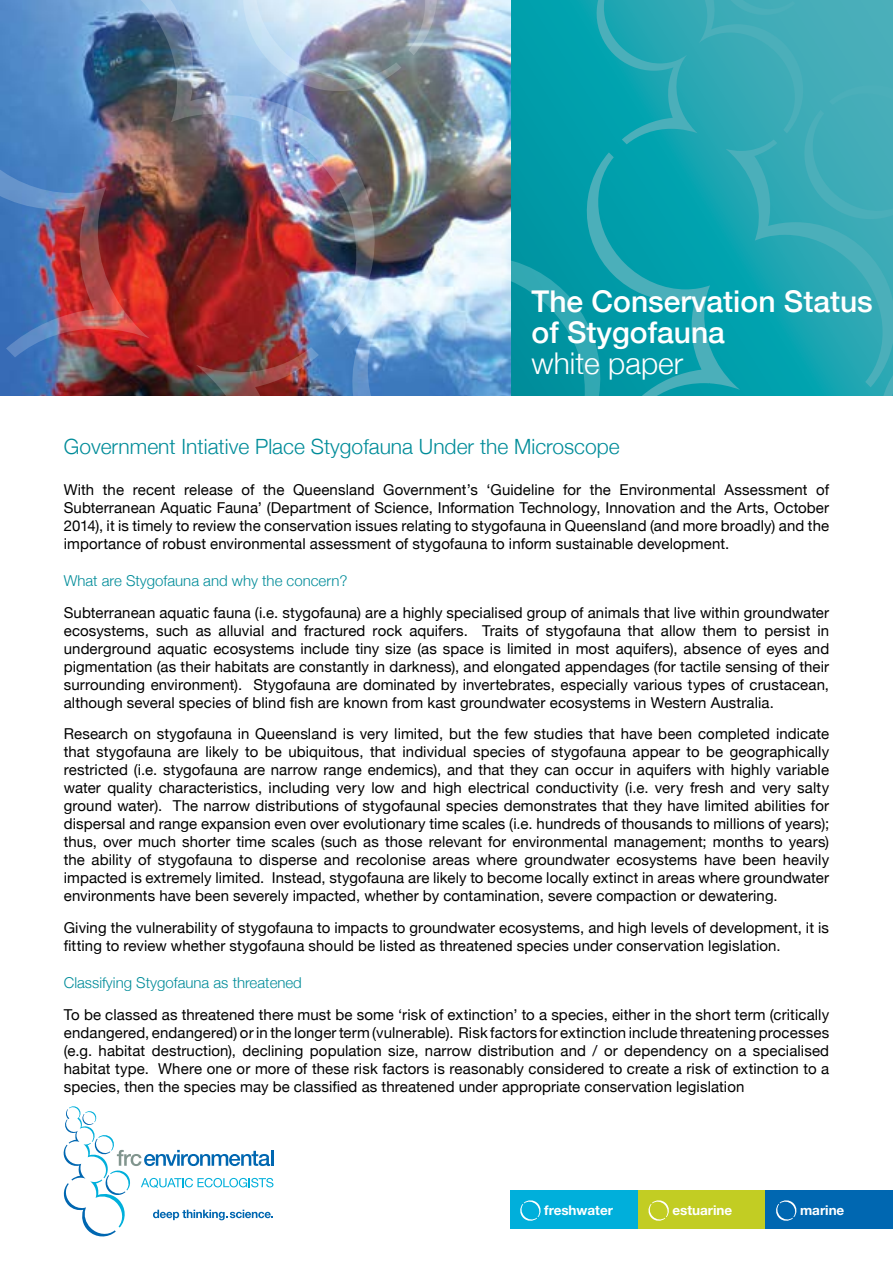
<style>
.page{position:relative;width:893px;height:1263px;background:#fff}
.page>*{position:absolute;margin:0;border:0;box-sizing:border-box;transform-origin:0 0}
.t1{font:500 30px/30px "Helvetica Neue";color:#fff}
.t2{font:300 30px "Helvetica Neue";color:#fff}
.t3{font:300 21px "Helvetica Neue";color:#008c99}
.t4{font:15px/18px "Helvetica Neue";letter-spacing:.005em;color:#000;text-align:justify}
.t5{font:300 15px "Helvetica Neue";color:#008c99}
.t6{font:700 13.5px "Helvetica Neue";letter-spacing:-.005em;color:#fff}
</style>
<div class="page">
<svg style="left:63px;top:1106px;width:210px;height:131px"></svg>
<div style="left:510px;top:1191px;width:128px;height:38px;background:#00afdb"></div>
<svg style="left:520px;top:1200px;width:21px;height:21px"></svg>
<div style="left:638px;top:1191px;width:127px;height:38px;background:#c2cd23"></div>
<div style="left:765px;top:1191px;width:128px;height:38px;background:#0067b1"></div>
<svg style="left:648px;top:1200px;width:21px;height:21px"></svg>
<svg style="left:776px;top:1200px;width:21px;height:21px"></svg>
<img style="left:0;top:0;width:893px;height:395px">
<img style="left:150px;top:0;width:239px;height:335px">
<img style="left:0;top:0;width:150px;height:357px">
<h1 class="t1" style="left:531px;top:286px;width:343px">The Conservation Status of Stygofauna</h1>
<h1 class="t2" style="left:531px;top:339px;width:153px">white paper</h1>
<h2 class="t3" style="left:64px;top:429px;width:558px">Government Intiative Place Stygofauna Under the Microscope</h2>
<p class="t4" style="left:64px;top:481px;width:767px">With the recent release of the Queensland Government’s ‘Guideline for the Environmental Assessment of Subterranean Aquatic Fauna’ (Department of Science, Information Technology, Innovation and the Arts, October 2014), it is timely to review the conservation issues relating to stygofauna in Queensland (and more broadly) and the importance of robust environmental assessment of stygofauna to inform sustainable development.</p>
<p class="t5" style="left:64px;top:569px;width:285px">What are Stygofauna and why the concern?</p>
<p class="t4" style="left:64px;top:604px;width:767px">Subterranean aquatic fauna (i.e. stygofauna) are a highly specialised group of animals that live within groundwater ecosystems, such as alluvial and fractured rock aquifers. Traits of stygofauna that allow them to persist in underground aquatic ecosystems include tiny size (as space is limited in most aquifers), absence of eyes and pigmentation (as their habitats are constantly in darkness), and elongated appendages (for tactile sensing of their surrounding environment). Stygofauna are dominated by invertebrates, especially various types of crustacean, although several species of blind fish are known from kast groundwater ecosystems in Western Australia.</p>
<p class="t4" style="left:64px;top:726px;width:767px">Research on stygofauna in Queensland is very limited, but the few studies that have been completed indicate that stygofauna are likely to be ubiquitous, that individual species of stygofauna appear to be geographically restricted (i.e. stygofauna are narrow range endemics), and that they can occur in aquifers with highly variable water quality characteristics, including very low and high electrical conductivity (i.e. very fresh and very salty ground water). The narrow distributions of stygofaunal species demonstrates that they have limited abilities for dispersal and range expansion even over evolutionary time scales (i.e. hundreds of thousands to millions of years); thus, over much shorter time scales (such as those relevant for environmental management; months to years) the ability of stygofauna to disperse and recolonise areas where groundwater ecosystems have been heavily impacted is extremely limited. Instead, stygofauna are likely to become locally extinct in areas where groundwater environments have been severely impacted, whether by contamination, severe compaction or dewatering.</p>
<p class="t4" style="left:64px;top:919px;width:767px">Giving the vulnerability of stygofauna to impacts to groundwater ecosystems, and high levels of development, it is fitting to review whether stygofauna should be listed as threatened species under conservation legislation.</p>
<p class="t5" style="left:64px;top:971px;width:240px">Classifying Stygofauna as threatened</p>
<p class="t4" style="left:64px;top:1006px;width:767px">To be classed as threatened there must be some ‘risk of extinction’ to a species, either in the short term (critically endangered, endangered) or in the longer term (vulnerable). Risk factors for extinction include threatening processes (e.g. habitat destruction), declining population size, narrow distribution and / or dependency on a specialised habitat type. Where one or more of these risk factors is reasonably considered to create a risk of extinction to a species, then the species may be classified as threatened under appropriate conservation legislation</p>
<p class="t6" style="left:544px;top:1201px;width:70px">freshwater</p>
<p class="t6" style="left:672px;top:1201px;width:61px">estuarine</p>
<p class="t6" style="left:800px;top:1201px;width:46px">marine</p>
</div>
